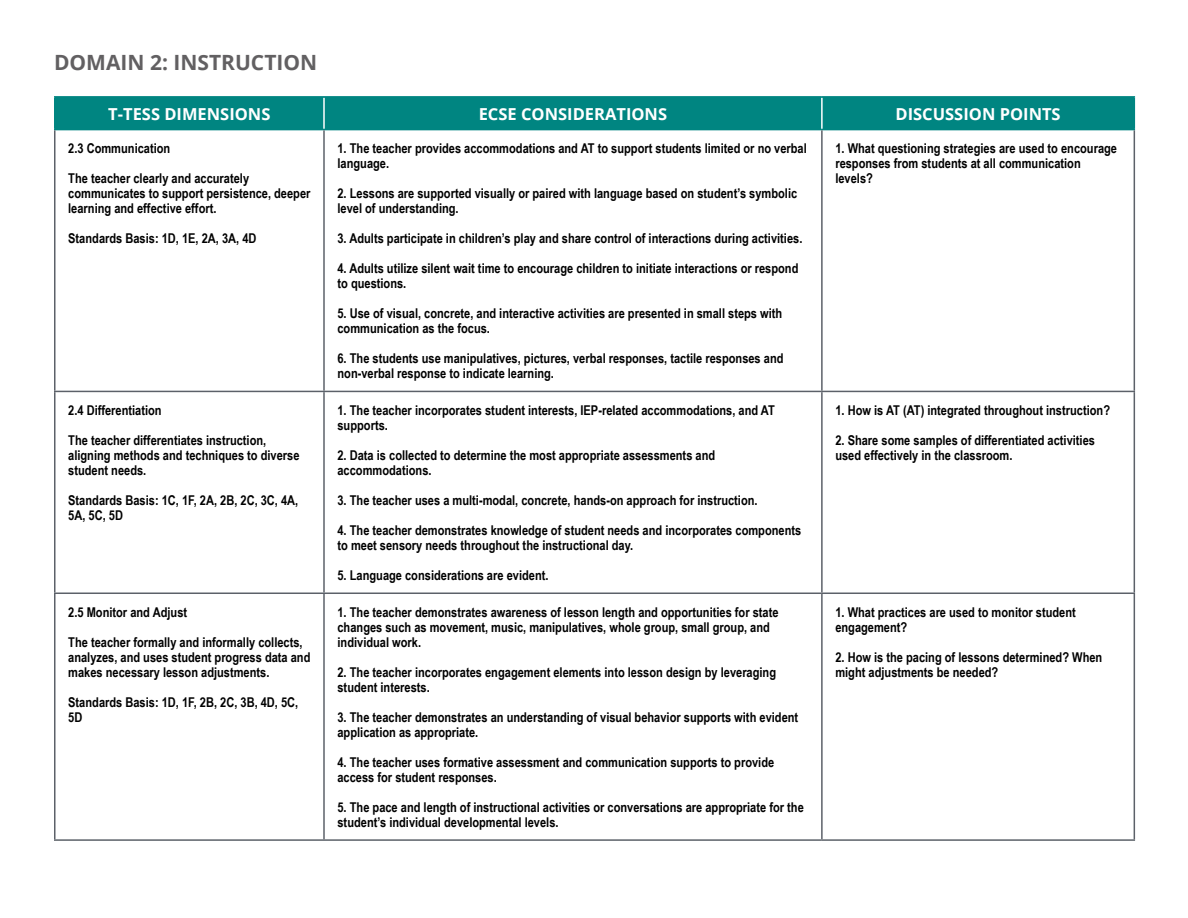
<style>
.page{position:relative;width:1188px;height:918px;background:#fff}
.page>*{position:absolute;margin:0;border:0;box-sizing:border-box;transform-origin:0 0}
.t1{font:700 21px "Open Sans";color:#626062}
.t2{font:700 16.5px "Open Sans";color:#fff}
.t3{font:700 13.5px/15px "Arial Narrow";color:#000}
</style>
<div class="page">
<div style="left:56px;top:98px;width:1078px;height:31px;background:#008581"></div>
<hr style="left:323px;top:98px;width:2px;height:31px;background:#fff">
<hr style="left:821px;top:98px;width:2px;height:31px;background:#fff">
<hr style="left:54px;top:96px;width:270px;height:2px;background:#008581">
<hr style="left:54px;top:98px;width:2px;height:31px;background:#008581">
<hr style="left:324px;top:96px;width:498px;height:2px;background:#008581">
<hr style="left:822px;top:96px;width:313px;height:2px;background:#008581">
<hr style="left:1134px;top:98px;width:1px;height:31px;background:#008581">
<hr style="left:54px;top:129px;width:270px;height:1px;background:#008581">
<hr style="left:324px;top:129px;width:498px;height:1px;background:#008581">
<hr style="left:822px;top:129px;width:313px;height:1px;background:#008581">
<hr style="left:54px;top:130px;width:2px;height:261px;background:#5c6169">
<hr style="left:323px;top:130px;width:2px;height:261px;background:#5c6169">
<hr style="left:821px;top:130px;width:2px;height:261px;background:#5c6169">
<hr style="left:1134px;top:130px;width:1px;height:261px;background:#5c6169">
<hr style="left:54px;top:391px;width:270px;height:1px;background:#5c6169">
<hr style="left:54px;top:392px;width:2px;height:201px;background:#5c6169">
<hr style="left:324px;top:391px;width:498px;height:1px;background:#5c6169">
<hr style="left:323px;top:392px;width:2px;height:201px;background:#5c6169">
<hr style="left:822px;top:391px;width:313px;height:1px;background:#5c6169">
<hr style="left:821px;top:392px;width:2px;height:201px;background:#5c6169">
<hr style="left:1134px;top:392px;width:1px;height:201px;background:#5c6169">
<hr style="left:54px;top:593px;width:270px;height:1px;background:#5c6169">
<hr style="left:54px;top:594px;width:2px;height:245px;background:#5c6169">
<hr style="left:324px;top:593px;width:498px;height:1px;background:#5c6169">
<hr style="left:323px;top:594px;width:2px;height:245px;background:#5c6169">
<hr style="left:822px;top:593px;width:313px;height:1px;background:#5c6169">
<hr style="left:821px;top:594px;width:2px;height:245px;background:#5c6169">
<hr style="left:1134px;top:594px;width:1px;height:245px;background:#5c6169">
<hr style="left:54px;top:839px;width:270px;height:2px;background:#5c6169">
<hr style="left:324px;top:839px;width:498px;height:2px;background:#5c6169">
<hr style="left:822px;top:839px;width:313px;height:2px;background:#5c6169">
<p class="t1" style="left:54px;top:48px;width:265px">DOMAIN 2: INSTRUCTION</p>
<p class="t2" style="left:108px;top:102px;width:164px">T-TESS DIMENSIONS</p>
<p class="t2" style="left:479px;top:102px;width:190px">ECSE CONSIDERATIONS</p>
<p class="t2" style="left:895px;top:102px;width:167px">DISCUSSION POINTS</p>
<p class="t3" style="left:68px;top:140px;width:104px">2.3 Communication</p>
<p class="t3" style="left:68px;top:170px;width:244px">The teacher clearly and accurately communicates to support persistence, deeper learning and effective effort.</p>
<p class="t3" style="left:68px;top:230px;width:190px">Standards Basis: 1D, 1E, 2A, 3A, 4D</p>
<p class="t3" style="left:338px;top:140px;width:471px">1. The teacher provides accommodations and AT to support students limited or no verbal language.</p>
<p class="t3" style="left:338px;top:185px;width:461px">2. Lessons are supported visually or paired with language based on student’s symbolic level of understanding.</p>
<p class="t3" style="left:338px;top:230px;width:466px">3. Adults participate in children’s play and share control of interactions during activities.</p>
<p class="t3" style="left:338px;top:260px;width:462px">4. Adults utilize silent wait time to encourage children to initiate interactions or respond to questions.</p>
<p class="t3" style="left:338px;top:305px;width:446px">5. Use of visual, concrete, and interactive activities are presented in small steps with communication as the focus.</p>
<p class="t3" style="left:338px;top:350px;width:448px">6. The students use manipulatives, pictures, verbal responses, tactile responses and non-verbal response to indicate learning.</p>
<p class="t3" style="left:835px;top:140px;width:283px">1. What questioning strategies are used to encourage responses from students at all communication levels?</p>
<p class="t3" style="left:68px;top:402px;width:95px">2.4 Differentiation</p>
<p class="t3" style="left:68px;top:432px;width:233px">The teacher differentiates instruction, aligning methods and techniques to diverse student needs.</p>
<p class="t3" style="left:68px;top:492px;width:232px">Standards Basis: 1C, 1F, 2A, 2B, 2C, 3C, 4A,<br>5A, 5C, 5D</p>
<p class="t3" style="left:68px;top:604px;width:120px">2.5 Monitor and Adjust</p>
<p class="t3" style="left:68px;top:634px;width:244px">The teacher formally and informally collects, analyzes, and uses student progress data and makes necessary lesson adjustments.</p>
<p class="t3" style="left:68px;top:694px;width:232px">Standards Basis: 1D, 1F, 2B, 2C, 3B, 4D, 5C,<br>5D</p>
<p class="t3" style="left:338px;top:402px;width:439px">1. The teacher incorporates student interests, IEP-related accommodations, and AT supports.</p>
<p class="t3" style="left:338px;top:447px;width:379px">2. Data is collected to determine the most appropriate assessments and accommodations.</p>
<p class="t3" style="left:338px;top:492px;width:422px">3. The teacher uses a multi-modal, concrete, hands-on approach for instruction.</p>
<p class="t3" style="left:338px;top:522px;width:465px">4. The teacher demonstrates knowledge of student needs and incorporates components to meet sensory needs throughout the instructional day.</p>
<p class="t3" style="left:338px;top:567px;width:213px">5. Language considerations are evident.</p>
<p class="t3" style="left:338px;top:604px;width:443px">1. The teacher demonstrates awareness of lesson length and opportunities for state changes such as movement, music, manipulatives, whole group, small group, and individual work.</p>
<p class="t3" style="left:338px;top:664px;width:440px">2. The teacher incorporates engagement elements into lesson design by leveraging student interests.</p>
<p class="t3" style="left:338px;top:709px;width:462px">3. The teacher demonstrates an understanding of visual behavior supports with evident application as appropriate.</p>
<p class="t3" style="left:338px;top:754px;width:438px">4. The teacher uses formative assessment and communication supports to provide access for student responses.</p>
<p class="t3" style="left:338px;top:799px;width:468px">5. The pace and length of instructional activities or conversations are appropriate for the student’s individual developmental levels.</p>
<p class="t3" style="left:835px;top:402px;width:276px">1. How is AT (AT) integrated throughout instruction?</p>
<p class="t3" style="left:835px;top:432px;width:261px">2. Share some samples of differentiated activities used effectively in the classroom.</p>
<p class="t3" style="left:835px;top:604px;width:242px">1. What practices are used to monitor student engagement?</p>
<p class="t3" style="left:835px;top:649px;width:268px">2. How is the pacing of lessons determined? When might adjustments be needed?</p>
</div>
